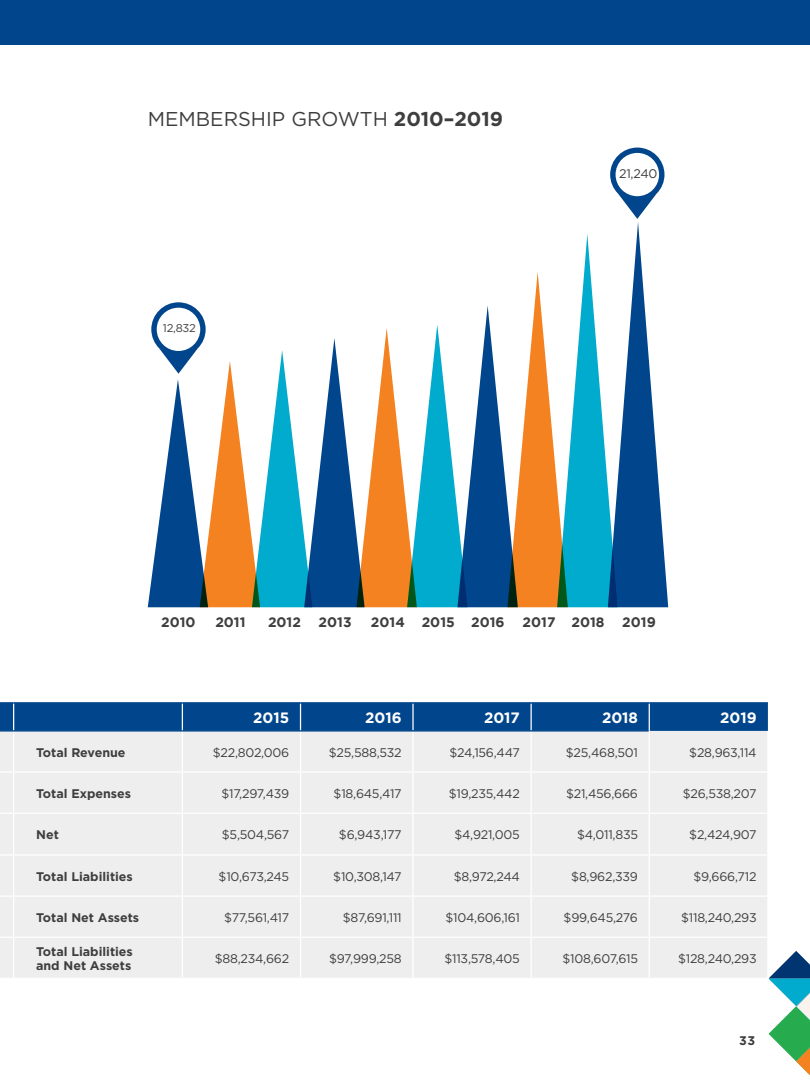
<style>
.page{position:relative;width:810px;height:1080px;background:#fff}
.page>*{position:absolute;margin:0;border:0;box-sizing:border-box;transform-origin:0 0}
.t1{font:20px "Gotham";color:#3e3e3f}
.t2{font:700 15px "Gotham";color:#fff}
.t3{font:700 13.75px "Gotham";color:#3e3e3f}
.t4{font:12.5px "Gotham";letter-spacing:-.02em;color:#3e3e3f}
.t5{font:700 12.5px/13.8px "Gotham";color:#3e3e3f}
.t6{font:11.25px "Gotham";color:#3e3e3f}
.s1{font-weight:700}
</style>
<div class="page">
<div style="left:0;top:0;width:810px;height:45px;background:#01468c"></div>
<svg style="left:769px;top:951px;width:41px;height:125px"></svg>
<div style="left:0;top:732px;width:767px;height:246px;background:#eeeeef"></div>
<hr style="left:13px;top:732px;width:1px;height:39px;background:#fff">
<hr style="left:182px;top:732px;width:1px;height:39px;background:#fff">
<hr style="left:300px;top:732px;width:1px;height:39px;background:#fff">
<hr style="left:412px;top:732px;width:2px;height:39px;background:#fff">
<hr style="left:531px;top:732px;width:1px;height:39px;background:#fff">
<hr style="left:649px;top:731px;width:1px;height:40px;background:#fff">
<svg style="left:0;top:771px;width:14px;height:2px"></svg>
<hr style="left:14px;top:771px;width:168px;height:2px;background:#fff">
<hr style="left:13px;top:773px;width:1px;height:40px;background:#fff">
<hr style="left:182px;top:771px;width:119px;height:2px;background:#fff">
<hr style="left:182px;top:773px;width:1px;height:40px;background:#fff">
<hr style="left:301px;top:771px;width:112px;height:2px;background:#fff">
<hr style="left:300px;top:773px;width:1px;height:40px;background:#fff">
<hr style="left:413px;top:771px;width:118px;height:2px;background:#fff">
<hr style="left:412px;top:773px;width:2px;height:40px;background:#fff">
<hr style="left:531px;top:771px;width:118px;height:2px;background:#fff">
<hr style="left:531px;top:773px;width:1px;height:40px;background:#fff">
<hr style="left:649px;top:771px;width:120px;height:2px;background:#fff">
<hr style="left:649px;top:773px;width:1px;height:40px;background:#fff">
<svg style="left:0;top:813px;width:14px;height:1px"></svg>
<hr style="left:14px;top:813px;width:168px;height:1px;background:#fff">
<hr style="left:13px;top:814px;width:1px;height:40px;background:#fff">
<hr style="left:182px;top:813px;width:119px;height:1px;background:#fff">
<hr style="left:182px;top:814px;width:1px;height:40px;background:#fff">
<hr style="left:301px;top:813px;width:112px;height:1px;background:#fff">
<hr style="left:300px;top:814px;width:1px;height:40px;background:#fff">
<hr style="left:413px;top:813px;width:118px;height:1px;background:#fff">
<hr style="left:412px;top:814px;width:2px;height:40px;background:#fff">
<hr style="left:531px;top:813px;width:118px;height:1px;background:#fff">
<hr style="left:531px;top:814px;width:1px;height:40px;background:#fff">
<hr style="left:649px;top:813px;width:120px;height:1px;background:#fff">
<hr style="left:649px;top:814px;width:1px;height:40px;background:#fff">
<svg style="left:0;top:854px;width:14px;height:2px"></svg>
<hr style="left:14px;top:854px;width:168px;height:2px;background:#fff">
<hr style="left:13px;top:856px;width:1px;height:39px;background:#fff">
<hr style="left:182px;top:854px;width:119px;height:2px;background:#fff">
<hr style="left:182px;top:856px;width:1px;height:39px;background:#fff">
<hr style="left:301px;top:854px;width:112px;height:2px;background:#fff">
<hr style="left:300px;top:856px;width:1px;height:39px;background:#fff">
<hr style="left:413px;top:854px;width:118px;height:2px;background:#fff">
<hr style="left:412px;top:856px;width:2px;height:39px;background:#fff">
<hr style="left:531px;top:854px;width:118px;height:2px;background:#fff">
<hr style="left:531px;top:856px;width:1px;height:39px;background:#fff">
<hr style="left:649px;top:854px;width:120px;height:2px;background:#fff">
<hr style="left:649px;top:856px;width:1px;height:39px;background:#fff">
<svg style="left:0;top:895px;width:14px;height:2px"></svg>
<hr style="left:14px;top:895px;width:168px;height:2px;background:#fff">
<hr style="left:13px;top:897px;width:1px;height:40px;background:#fff">
<hr style="left:182px;top:895px;width:119px;height:2px;background:#fff">
<hr style="left:182px;top:897px;width:1px;height:40px;background:#fff">
<hr style="left:301px;top:895px;width:112px;height:2px;background:#fff">
<hr style="left:300px;top:897px;width:1px;height:40px;background:#fff">
<hr style="left:413px;top:895px;width:118px;height:2px;background:#fff">
<hr style="left:412px;top:897px;width:2px;height:40px;background:#fff">
<hr style="left:531px;top:895px;width:118px;height:2px;background:#fff">
<hr style="left:531px;top:897px;width:1px;height:40px;background:#fff">
<hr style="left:649px;top:895px;width:120px;height:2px;background:#fff">
<hr style="left:649px;top:897px;width:1px;height:40px;background:#fff">
<svg style="left:0;top:937px;width:14px;height:1px"></svg>
<hr style="left:14px;top:937px;width:168px;height:1px;background:#fff">
<hr style="left:13px;top:938px;width:1px;height:40px;background:#fff">
<hr style="left:182px;top:937px;width:119px;height:1px;background:#fff">
<hr style="left:182px;top:938px;width:1px;height:40px;background:#fff">
<hr style="left:301px;top:937px;width:112px;height:1px;background:#fff">
<hr style="left:300px;top:938px;width:1px;height:40px;background:#fff">
<hr style="left:413px;top:937px;width:118px;height:1px;background:#fff">
<hr style="left:412px;top:938px;width:2px;height:40px;background:#fff">
<hr style="left:531px;top:937px;width:118px;height:1px;background:#fff">
<hr style="left:531px;top:938px;width:1px;height:40px;background:#fff">
<hr style="left:649px;top:937px;width:120px;height:1px;background:#fff">
<hr style="left:649px;top:938px;width:1px;height:40px;background:#fff">
<div style="left:0;top:702px;width:768px;height:30px;background:#01468c"></div>
<hr style="left:14px;top:730px;width:168px;height:2px;background:#01468c">
<hr style="left:182px;top:730px;width:119px;height:2px;background:#01468c">
<hr style="left:301px;top:730px;width:112px;height:2px;background:#01468c">
<hr style="left:413px;top:730px;width:118px;height:2px;background:#01468c">
<hr style="left:531px;top:730px;width:118px;height:2px;background:#01468c">
<svg style="left:148px;top:148px;width:520px;height:459px"></svg>
<h1 class="t1" style="left:148px;top:106px;width:357px">MEMBERSHIP GROWTH <span class="s1">2010–2019</span></h1>
<p class="t6" style="left:163px;top:321px;width:35px">12,832</p>
<p class="t4" style="left:619px;top:166px;width:40px">21,240</p>
<p class="t3" style="left:161px;top:614px;width:36px">2010</p>
<p class="t3" style="left:215px;top:614px;width:32px">2011</p>
<p class="t3" style="left:268px;top:614px;width:34px">2012</p>
<p class="t3" style="left:319px;top:614px;width:34px">2013</p>
<p class="t3" style="left:371px;top:614px;width:135px">2014 2015 2016</p>
<p class="t3" style="left:523px;top:614px;width:84px">2017 2018</p>
<p class="t3" style="left:622px;top:614px;width:35px">2019</p>
<p class="t2" style="left:253px;top:708px;width:38px">2015</p>
<p class="t2" style="left:365px;top:708px;width:38px">2016</p>
<p class="t2" style="left:484px;top:708px;width:37px">2017</p>
<p class="t2" style="left:602px;top:708px;width:38px">2018</p>
<p class="t2" style="left:720px;top:708px;width:38px">2019</p>
<p class="t5" style="left:36px;top:745px;width:91px">Total Revenue</p>
<p class="t4" style="left:213px;top:744px;width:78px">$22,802,006</p>
<p class="t4" style="left:329px;top:744px;width:74px">$25,588,532</p>
<p class="t4" style="left:449px;top:744px;width:72px">$24,156,447</p>
<p class="t4" style="left:566px;top:744px;width:74px">$25,468,501</p>
<p class="t4" style="left:689px;top:744px;width:69px">$28,963,114</p>
<p class="t5" style="left:36px;top:786px;width:96px">Total Expenses</p>
<p class="t4" style="left:221px;top:785px;width:69px">$17,297,439</p>
<p class="t4" style="left:334px;top:785px;width:70px">$18,645,417</p>
<p class="t4" style="left:449px;top:785px;width:73px">$19,235,442</p>
<p class="t4" style="left:566px;top:785px;width:73px">$21,456,666</p>
<p class="t4" style="left:683px;top:785px;width:75px">$26,538,207</p>
<p class="t5" style="left:36px;top:828px;width:24px">Net</p>
<p class="t4" style="left:222px;top:827px;width:69px">$5,504,567</p>
<p class="t4" style="left:339px;top:827px;width:64px">$6,943,177</p>
<p class="t4" style="left:454px;top:827px;width:67px">$4,921,005</p>
<p class="t4" style="left:577px;top:827px;width:62px">$4,011,835</p>
<p class="t4" style="left:689px;top:827px;width:69px">$2,424,907</p>
<p class="t5" style="left:36px;top:869px;width:98px">Total Liabilities</p>
<p class="t4" style="left:219px;top:868px;width:72px">$10,673,245</p>
<p class="t4" style="left:333px;top:868px;width:70px">$10,308,147</p>
<p class="t4" style="left:454px;top:868px;width:68px">$8,972,244</p>
<p class="t4" style="left:571px;top:868px;width:68px">$8,962,339</p>
<p class="t4" style="left:693px;top:868px;width:65px">$9,666,712</p>
<p class="t5" style="left:36px;top:910px;width:105px">Total Net Assets</p>
<p class="t4" style="left:224px;top:909px;width:67px">$77,561,417</p>
<p class="t4" style="left:343px;top:909px;width:60px">$87,691,111</p>
<p class="t4" style="left:445px;top:909px;width:76px">$104,606,161</p>
<p class="t4" style="left:564px;top:909px;width:76px">$99,645,276</p>
<p class="t4" style="left:681px;top:909px;width:77px">$118,240,293</p>
<p class="t5" style="left:36px;top:945px;width:98px">Total Liabilities and Net Assets</p>
<p class="t4" style="left:215px;top:950px;width:76px">$88,234,662</p>
<p class="t4" style="left:329px;top:950px;width:74px">$97,999,258</p>
<p class="t4" style="left:445px;top:950px;width:77px">$113,578,405</p>
<p class="t4" style="left:563px;top:950px;width:77px">$108,607,615</p>
<p class="t4" style="left:678px;top:950px;width:80px">$128,240,293</p>
<p class="t5" style="left:739px;top:1034px;width:17px">33</p>
</div>
